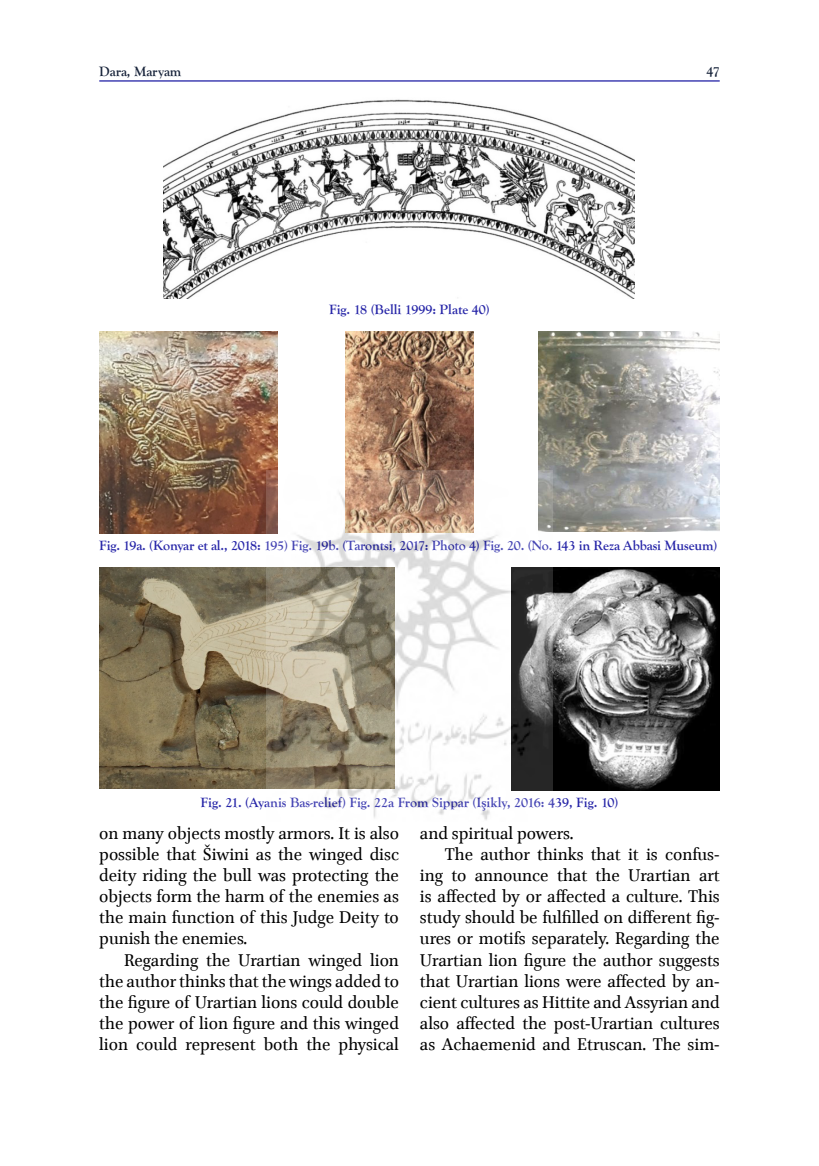
<style>
.page{position:relative;width:819px;height:1166px;background:#fff}
.page>*{position:absolute;margin:0;border:0;box-sizing:border-box;transform-origin:0 0}
.t1{font:19.25px/21.2px "Brill";color:#000;text-align:justify}
.t2{font:700 14px "Goudy Old Style T";letter-spacing:-.01em;color:#2726a8}
.t3{font:700 14px "Goudy Old Style T";letter-spacing:-.005em;color:#17233a}
.s1{font-family:"Brill"}
</style>
<div class="page">
<hr style="left:99px;top:80px;width:620px;height:2px;background:#2726a8">
<img style="left:163px;top:99px;width:471px;height:199px">
<img style="left:99px;top:332px;width:179px;height:202px">
<img style="left:345px;top:332px;width:128px;height:138px">
<img style="left:538px;top:332px;width:181px;height:200px">
<img style="left:99px;top:567px;width:167px;height:221px">
<img style="left:552px;top:567px;width:167px;height:224px">
<img style="left:266px;top:470px;width:286px;height:350px">
<p class="t3" style="left:99px;top:63px;width:84px">Dara, Maryam</p>
<p class="t3" style="left:706px;top:63px;width:15px">47</p>
<p class="t2" style="left:329px;top:302px;width:162px">Fig. 18 (Belli 1999: Plate 40)</p>
<p class="t2" style="left:99px;top:537px;width:619px">Fig. 19a. (Konyar et al., 2018: 195) Fig. 19b. (Tarontsi, 2017: Photo 4) Fig. 20. (No. 143 in Reza Abbasi Museum)</p>
<p class="t2" style="left:201px;top:794px;width:419px">Fig. 21. (Ayanis Bas-relief) Fig. 22a From Sippar (I<span class="s1">ş</span>ikly, 2016: 439, Fig. 10)</p>
<p class="t1" style="left:99px;top:823px;width:301px">on many objects mostly armors. It is also possible that Šiwini as the winged disc deity riding the bull was protecting the objects form the harm of the enemies as the main function of this Judge Deity to punish the enemies.</p>
<p class="t1" style="left:99px;top:950px;width:301px;text-indent:25px">Regarding the Urartian winged lion the author thinks that the wings added to the figure of Urartian lions could double the power of lion figure and this winged lion could represent both the physical</p>
<p class="t1" style="left:420px;top:823px;width:155px">and spiritual powers.</p>
<p class="t1" style="left:445px;top:844px;width:276px">The author thinks that it is confus-</p>
<p class="t1" style="left:420px;top:865px;width:301px">ing to announce that the Urartian art</p>
<p class="t1" style="left:420px;top:886px;width:301px">is affected by or affected a culture. This</p>
<p class="t1" style="left:420px;top:908px;width:301px">study should be fulfilled on different fig-</p>
<p class="t1" style="left:420px;top:929px;width:301px">ures or motifs separately. Regarding the</p>
<p class="t1" style="left:420px;top:950px;width:301px">Urartian lion figure the author suggests</p>
<p class="t1" style="left:420px;top:971px;width:301px">that Urartian lions were affected by an-</p>
<p class="t1" style="left:420px;top:992px;width:301px">cient cultures as Hittite and Assyrian and</p>
<p class="t1" style="left:420px;top:1013px;width:301px">also affected the post-Urartian cultures</p>
<p class="t1" style="left:420px;top:1035px;width:301px">as Achaemenid and Etruscan. The sim-</p>
</div>
